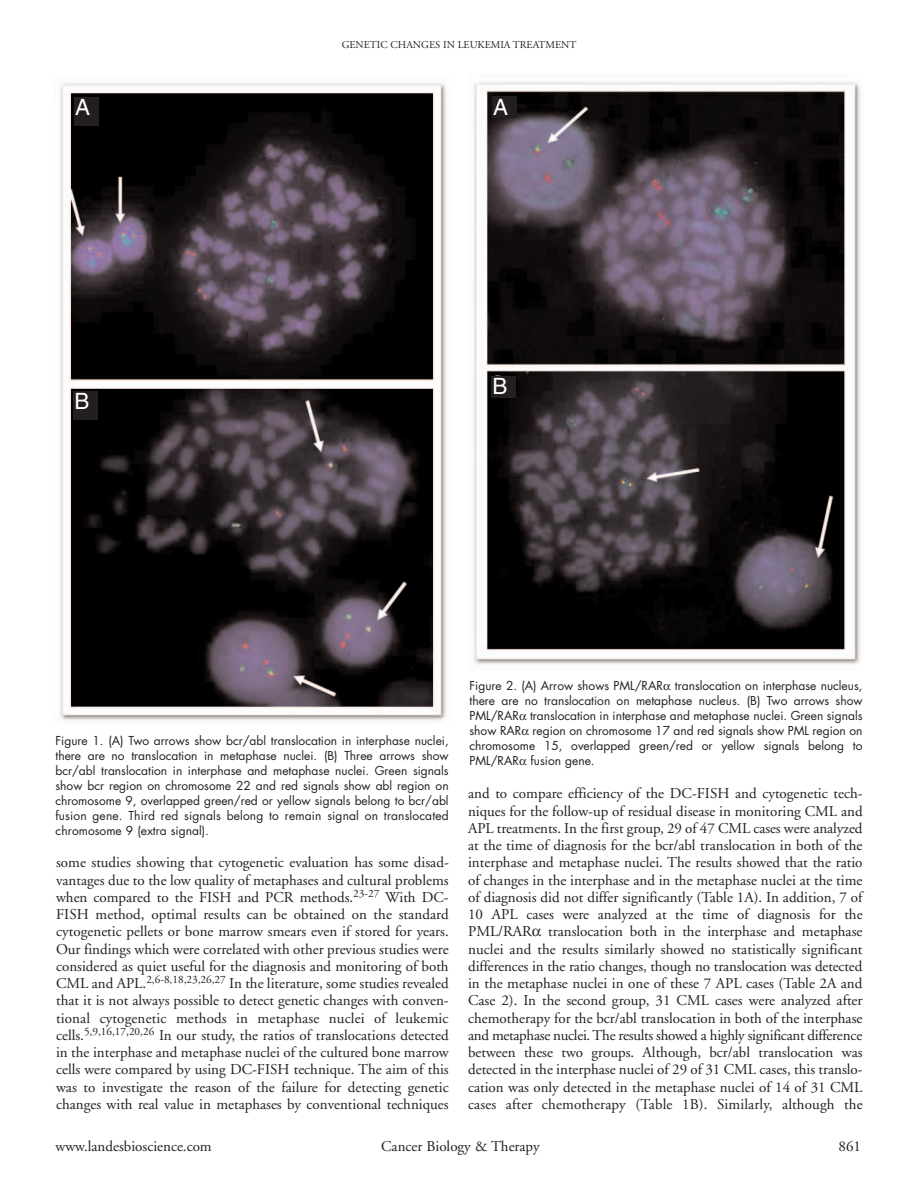
<style>
.page{position:relative;width:918px;height:1188px;background:#fff}
.page>*{position:absolute;margin:0;border:0;box-sizing:border-box;transform-origin:0 0}
.t1{font:22.5px "Helvetica";color:#fff}
.t2{font:15px/17.2px "Adobe Garamond";color:#231f20;text-align:justify}
.t3{font:12px/15px "Futura";color:#231f20;text-align:justify}
.t4{font:10.5px "Adobe Garamond";color:#231f20}
</style>
<div class="page">
<img style="left:473px;top:81px;width:387px;height:584px">
<img style="left:59px;top:82px;width:388px;height:639px">
<div style="left:74px;top:97px;width:25px;height:29px;background:#231f20"></div>
<div style="left:492px;top:97px;width:24px;height:21px;background:#231f20"></div>
<div style="left:73px;top:392px;width:25px;height:28px;background:#231f20"></div>
<div style="left:491px;top:376px;width:25px;height:21px;background:#231f20"></div>
<p class="t4" style="left:342px;top:41px;width:236px">GENETIC CHANGES IN LEUKEMIA TREATMENT</p>
<h1 class="t1" style="left:75px;top:99px;width:17px">A</h1>
<h1 class="t1" style="left:493px;top:98px;width:17px">A</h1>
<h1 class="t1" style="left:74px;top:393px;width:17px">B</h1>
<h1 class="t1" style="left:492px;top:378px;width:17px">B</h1>
<p class="t3" style="left:56px;top:734px;width:395px">Figure 1. (A) Two arrows show bcr/abl translocation in interphase nuclei, there are no translocation in metaphase nuclei. (B) Three arrows show bcr/abl translocation in interphase and metaphase nuclei. Green signals show bcr region on chromosome 22 and red signals show abl region on chromosome 9, overlapped green/red or yellow signals belong to bcr/abl fusion gene. Third red signals belong to remain signal on translocated chromosome 9 (extra signal).</p>
<p class="t2" style="left:56px;top:855px;width:394px">some studies showing that cytogenetic evaluation has some disad&shy;vantages due to the low quality of metaphases and cultural problems when compared to the FISH and PCR methods.<sup>23-27</sup> With DC-FISH method, optimal results can be obtained on the standard cytogenetic pellets or bone marrow smears even if stored for years.<br>Our findings which were correlated with other previous studies were considered as quiet useful for the diagnosis and monitoring of both CML and APL.<sup>2,6-8,18,23,26,27</sup> In the literature, some studies revealed that it is not always possible to detect genetic changes with conven&shy;tional cytogenetic methods in metaphase nuclei of leukemic cells.<sup>5,9,16,17,20,26</sup> In our study, the ratios of translocations detected in the interphase and metaphase nuclei of the cultured bone marrow cells were compared by using DC-FISH technique. The aim of this was to investigate the reason of the failure for detecting genetic changes with real value in metaphases by conventional techniques</p>
<p class="t3" style="left:470px;top:679px;width:395px">Figure 2. (A) Arrow shows PML/RAR translocation on interphase nucleus, there are no translocation on metaphase nucleus. (B) Two arrows show PML/RAR translocation in interphase and metaphase nuclei. Green signals show RAR region on chromosome 17 and red signals show PML region on chromosome 15, overlapped green/red or yellow signals belong to PML/RAR fusion gene.</p>
<p class="t2" style="left:468px;top:786px;width:396px">and to compare efficiency of the DC-FISH and cytogenetic tech&shy;niques for the follow-up of residual disease in monitoring CML and APL treatments. In the first group, 29 of 47 CML cases were analyzed at the time of diagnosis for the bcr/abl translocation in both of the interphase and metaphase nuclei. The results showed that the ratio of changes in the interphase and in the metaphase nuclei at the time of diagnosis did not differ significantly (Table 1A). In addition, 7 of 10 APL cases were analyzed at the time of diagnosis for the PML/RAR translocation both in the interphase and metaphase nuclei and the results similarly showed no statistically significant differences in the ratio changes, though no translocation was detected in the metaphase nuclei in one of these 7 APL cases (Table 2A and Case 2). In the second group, 31 CML cases were analyzed after chemotherapy for the bcr/abl translocation in both of the interphase and metaphase nuclei. The results showed a highly significant difference between these two groups. Although, bcr/abl translocation was detected in the interphase nuclei of 29 of 31 CML cases, this translo&shy;cation was only detected in the metaphase nuclei of 14 of 31 CML cases after chemotherapy (Table 1B). Similarly, although the</p>
<p class="t2" style="left:56px;top:1139px;width:158px">www.landesbioscience.com</p>
<p class="t2" style="left:381px;top:1139px;width:160px">Cancer Biology &amp; Therapy</p>
<p class="t2" style="left:839px;top:1139px;width:24px">861</p>
</div>
